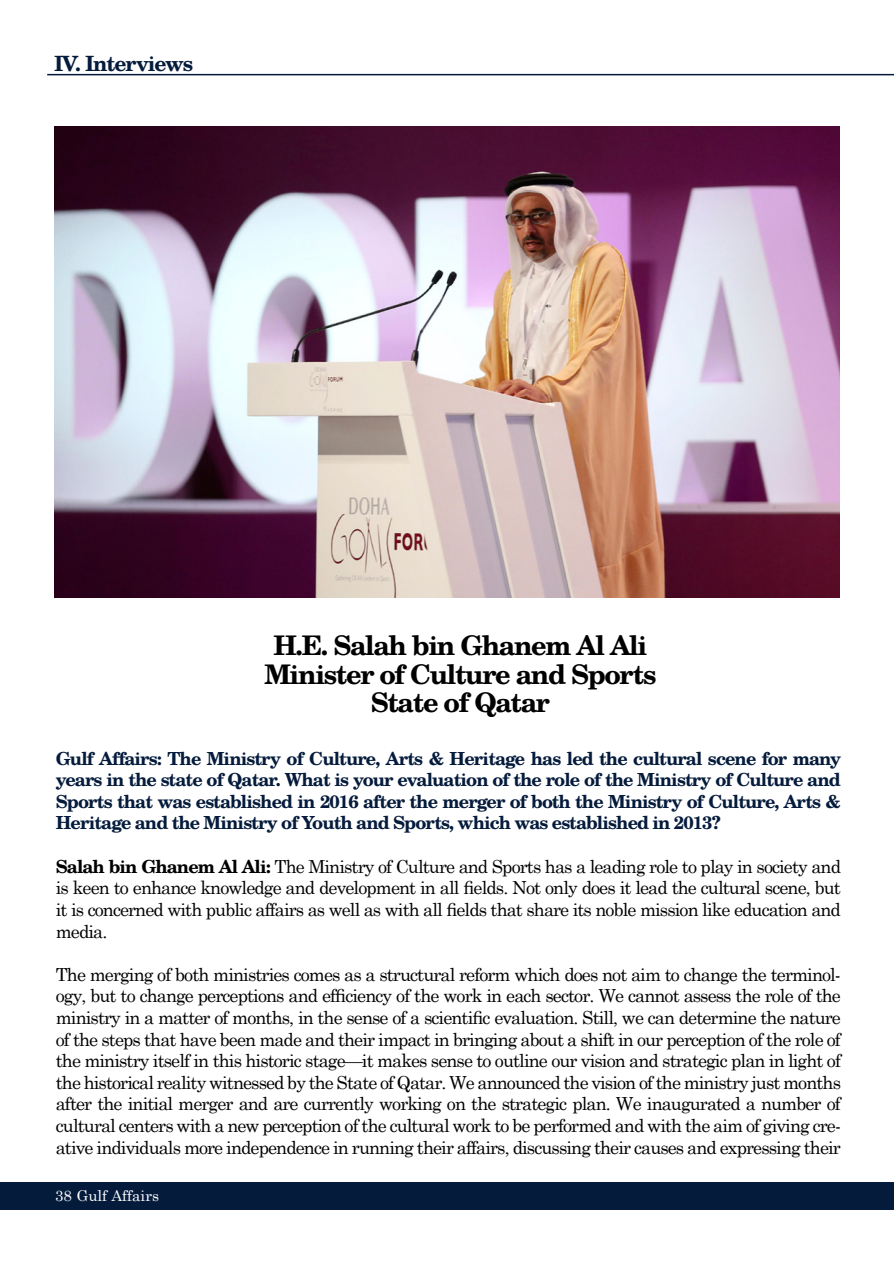
<style>
.page{position:relative;width:894px;height:1263px;background:#fff}
.page>*{position:absolute;margin:0;border:0;box-sizing:border-box;transform-origin:0 0}
.t1{font:700 27px/28.5px "Te X Gyre Schola";letter-spacing:-.05em;color:#000;text-align:center}
.t2{font:700 21px "Te X Gyre Schola";letter-spacing:-.05em;color:#051b3c}
.t3{font:18px/21.6px "Century Schoolbook";letter-spacing:-.05em;color:#000;text-align:justify}
.t4{font:700 18px/21.6px "Te X Gyre Schola";letter-spacing:-.05em;color:#051b3c;text-align:justify}
.t5{font:15px "Century Schoolbook";color:#fff}
.s1{font-family:"Te X Gyre Schola";font-weight:700}
</style>
<div class="page">
<div style="left:0;top:1182px;width:893px;height:27px;background:#051b3c"></div>
<hr style="left:47px;top:74px;width:846px;height:1px;background:#051b3c">
<img style="left:54px;top:127px;width:785px;height:471px">
<p class="t2" style="left:54px;top:46px;width:141px">IV. Interviews</p>
<h1 class="t1" style="left:264px;top:630px;width:393px">H.E. Salah bin Ghanem Al Ali<br>Minister of Culture and Sports<br>State of Qatar</h1>
<p class="t4" style="left:56px;top:746px;width:786px">Gulf Affairs: The Ministry of Culture, Arts &amp; Heritage has led the cultural scene for many years in the state of Qatar. What is your evaluation of the role of the Ministry of Culture and Sports that was established in 2016 after the merger of both the Ministry of Culture, Arts &amp; Heritage and the Ministry of Youth and Sports, which was established in 2013?</p>
<p class="t3" style="left:56px;top:855px;width:786px"><span class="s1">Salah bin Ghanem Al Ali:</span> The Ministry of Culture and Sports has a leading role to play in society and is keen to enhance knowledge and development in all fields. Not only does it lead the cultural scene, but it is concerned with public affairs as well as with all fields that share its noble mission like education and media.</p>
<p class="t3" style="left:56px;top:963px;width:786px">The merging of both ministries comes as a structural reform which does not aim to change the terminol&shy;ogy, but to change perceptions and efficiency of the work in each sector. We cannot assess the role of the ministry in a matter of months, in the sense of a scientific evaluation. Still, we can determine the nature of the steps that have been made and their impact in bringing about a shift in our perception of the role of the ministry itself in this historic stage—it makes sense to outline our vision and strategic plan in light of the historical reality witnessed by the State of Qatar. We announced the vision of the ministry just months after the initial merger and are currently working on the strategic plan. We inaugurated a number of cultural centers with a new perception of the cultural work to be performed and with the aim of giving cre&shy;ative individuals more independence in running their affairs, discussing their causes and expressing their</p>
<p class="t5" style="left:55px;top:1186px;width:105px">38 Gulf Affairs</p>
</div>
